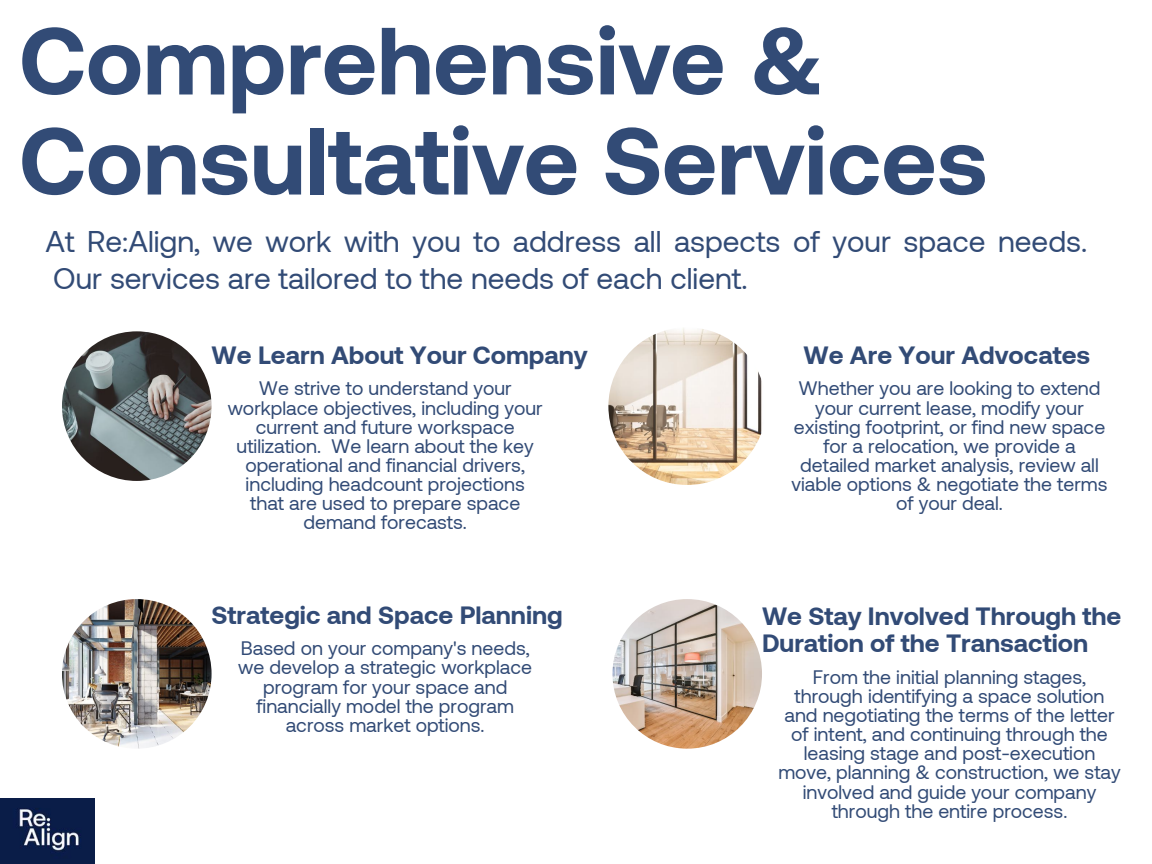
<style>
.page{position:relative;width:1152px;height:864px;background:#fff}
.page>*{position:absolute;margin:0;border:0;box-sizing:border-box;transform-origin:0 0}
.t1{font:700 95.1px/100.2px "Aeonik";color:#324b76}
.t2{font:29.85px/37.2px "Aeonik";color:#324b76}
.t3{font:700 25.5px/27px "Aeonik";color:#324b76}
.t4{font:19.5px/19.2px "Aeonik";color:#324b76;text-align:center}
</style>
<div class="page">
<img style="left:608px;top:327px;width:158px;height:158px;border-radius:50%">
<img style="left:62px;top:599px;width:150px;height:150px;border-radius:50%">
<img style="left:62px;top:331px;width:150px;height:150px;border-radius:50%">
<img style="left:612px;top:599px;width:150px;height:150px;border-radius:50%">
<img style="left:0;top:798px;width:94px;height:66px">
<h1 class="t1" style="left:19px;top:6px;width:970px">Comprehensive &amp;<br>Consultative Services</h1>
<h2 class="t2" style="left:45px;top:221px;width:1043px">At Re:Align, we work with you to address all aspects of your space needs.<br>Our services are tailored to the needs of each client.</h2>
<h3 class="t3" style="left:212px;top:340px;width:378px">We Learn About Your Company</h3>
<p class="t4" style="left:228px;top:378px;width:316px">We strive to understand your workplace objectives, including your current and future workspace utilization. We learn about the key operational and financial drivers, including headcount projections that are used to prepare space demand forecasts.</p>
<h3 class="t3" style="left:212px;top:600px;width:353px">Strategic and Space Planning</h3>
<p class="t4" style="left:238px;top:638px;width:295px">Based on your company's needs, we develop a strategic workplace program for your space and financially model the program across market options.</p>
<h3 class="t3" style="left:804px;top:340px;width:288px">We Are Your Advocates</h3>
<p class="t4" style="left:792px;top:378px;width:318px">Whether you are looking to extend your current lease, modify your existing footprint, or find new space for a relocation, we provide a detailed market analysis, review all viable options &amp; negotiate the terms of your deal.</p>
<h3 class="t3" style="left:762px;top:602px;width:361px">We Stay Involved Through the<br>Duration of the Transaction</h3>
<p class="t4" style="left:778px;top:666px;width:344px">From the initial planning stages, through identifying a space solution and negotiating the terms of the letter of intent, and continuing through the leasing stage and post-execution move, planning &amp; construction, we stay involved and guide your company through the entire process.</p>
</div>
